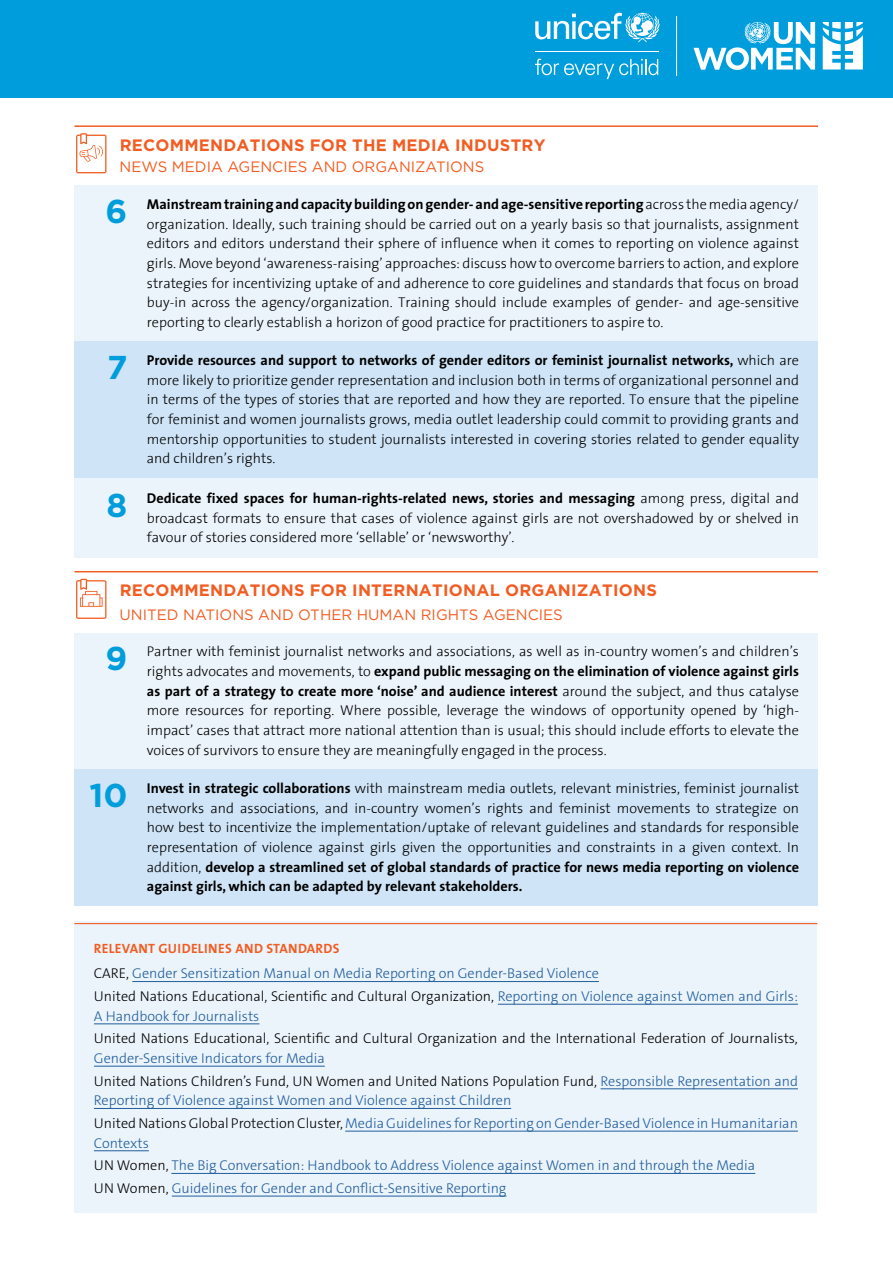
<style>
.page{position:relative;width:893px;height:1263px;background:#fff}
.page>*{position:absolute;margin:0;border:0;box-sizing:border-box;transform-origin:0 0}
.t1{font:700 33px "Gotham";color:#009ddc}
.t2{font:700 16.5px "Gotham";letter-spacing:.015em;color:#f15d22}
.t3{font:15px "Gotham";color:#f15d22}
.t4{font:300 14.25px/19.6px "The Sans";color:#000;text-align:justify}
.t5{font:300 14.25px/22.6px "The Sans C4 s";color:#215e9e}
.t6{font:300 14.25px/22.6px "The Sans C4 s";color:#000}
.t7{font:700 13.5px "The Sans";letter-spacing:.02em;color:#f15d22}
.s1{font-weight:700}
.s2{color:#000}
.s3{color:#215e9e}
</style>
<div class="page">
<div style="left:0;top:0;width:893px;height:98px;background:#009ddc"></div>
<div style="left:74px;top:185px;width:744px;height:168px;background:#ecf4fb"></div>
<div style="left:74px;top:475px;width:744px;height:82px;background:#ecf4fb"></div>
<div style="left:74px;top:341px;width:744px;height:137px;background:#cfe4f6"></div>
<hr style="left:74px;top:125px;width:744px;height:2px;background:#f15d22">
<div style="left:74px;top:633px;width:744px;height:145px;background:#ecf4fb"></div>
<div style="left:74px;top:769px;width:744px;height:137px;background:#cfe4f6"></div>
<hr style="left:74px;top:571px;width:744px;height:1px;background:#f15d22">
<div style="left:74px;top:921px;width:743px;height:291px;background:#ecf4fb"></div>
<hr style="left:74px;top:923px;width:743px;height:1px;background:#f15d22">
<hr style="left:132px;top:981px;width:467px;height:1px;background:#215e9e">
<hr style="left:498px;top:1004px;width:300px;height:1px;background:#215e9e">
<hr style="left:94px;top:1023px;width:165px;height:1px;background:#215e9e">
<hr style="left:94px;top:1066px;width:231px;height:1px;background:#215e9e">
<hr style="left:601px;top:1088px;width:197px;height:1px;background:#215e9e">
<hr style="left:94px;top:1108px;width:417px;height:1px;background:#215e9e">
<hr style="left:345px;top:1131px;width:453px;height:1px;background:#215e9e">
<hr style="left:94px;top:1150px;width:55px;height:1px;background:#215e9e">
<hr style="left:171px;top:1173px;width:584px;height:1px;background:#215e9e">
<hr style="left:172px;top:1196px;width:334px;height:1px;background:#215e9e">
<hr style="left:676px;top:16px;width:1px;height:60px;background:#fff">
<svg style="left:693px;top:22px;width:122px;height:48px"></svg>
<svg style="left:823px;top:22px;width:40px;height:47px"></svg>
<svg style="left:535px;top:13px;width:125px;height:29px"></svg>
<hr style="left:535px;top:51px;width:123px;height:1px;background:#fff">
<svg style="left:535px;top:59px;width:123px;height:20px"></svg>
<svg style="left:76px;top:133px;width:30px;height:40px"></svg>
<svg style="left:76px;top:579px;width:30px;height:40px"></svg>
<p class="t2" style="left:120px;top:136px;width:427px">RECOMMENDATIONS FOR THE MEDIA INDUSTRY</p>
<p class="t3" style="left:120px;top:157px;width:366px">NEWS MEDIA AGENCIES AND ORGANIZATIONS</p>
<h1 class="t1" style="left:106px;top:192px;width:23px">6</h1>
<p class="t4" style="left:147px;top:194px;width:654px"><span class="s1">Mainstream training and capacity building on gender- and age-sensitive reporting</span> across the media agency/ organization. Ideally, such training should be carried out on a yearly basis so that journalists, assignment editors and editors understand their sphere of influence when it comes to reporting on violence against girls. Move beyond ‘awareness-raising’ approaches: discuss how to overcome barriers to action, and explore strategies for incentivizing uptake of and adherence to core guidelines and standards that focus on broad buy-in across the agency/organization. Training should include examples of gender- and age-sensitive reporting to clearly establish a horizon of good practice for practitioners to aspire to.</p>
<h1 class="t1" style="left:107px;top:348px;width:22px">7</h1>
<p class="t4" style="left:147px;top:350px;width:654px"><span class="s1">Provide resources and support to networks of gender editors or feminist journalist networks,</span> which are more likely to prioritize gender representation and inclusion both in terms of organizational personnel and in terms of the types of stories that are reported and how they are reported. To ensure that the pipeline for feminist and women journalists grows, media outlet leadership could commit to providing grants and mentorship opportunities to student journalists interested in covering stories related to gender equality and children’s rights.</p>
<h1 class="t1" style="left:107px;top:486px;width:22px">8</h1>
<p class="t4" style="left:147px;top:488px;width:654px"><span class="s1">Dedicate fixed spaces for human-rights-related news, stories and messaging</span> among press, digital and broadcast formats to ensure that cases of violence against girls are not overshadowed by or shelved in favour of stories considered more ‘sellable’ or ‘newsworthy’.</p>
<p class="t2" style="left:120px;top:581px;width:539px">RECOMMENDATIONS FOR INTERNATIONAL ORGANIZATIONS</p>
<p class="t3" style="left:120px;top:606px;width:445px">UNITED NATIONS AND OTHER HUMAN RIGHTS AGENCIES</p>
<h1 class="t1" style="left:106px;top:639px;width:23px">9</h1>
<h1 class="t1" style="left:89px;top:776px;width:40px">10</h1>
<p class="t4" style="left:147px;top:641px;width:654px">Partner with feminist journalist networks and associations, as well as in-country women’s and children’s rights advocates and movements, to <span class="s1">expand public messaging on the elimination of violence against girls as part of a strategy to create more ‘noise’ and audience interest</span> around the subject, and thus catalyse more resources for reporting. Where possible, leverage the windows of opportunity opened by ‘high&shy;impact’ cases that attract more national attention than is usual; this should include efforts to elevate the voices of survivors to ensure they are meaningfully engaged in the process.</p>
<p class="t4" style="left:147px;top:778px;width:654px"><span class="s1">Invest in strategic collaborations</span> with mainstream media outlets, relevant ministries, feminist journalist networks and associations, and in-country women’s rights and feminist movements to strategize on how best to incentivize the implementation/uptake of relevant guidelines and standards for responsible representation of violence against girls given the opportunities and constraints in a given context. In addition, <span class="s1">develop a streamlined set of global standards of practice for news media reporting on violence against girls, which can be adapted by relevant stakeholders.</span></p>
<p class="t7" style="left:94px;top:937px;width:247px">RELEVANT GUIDELINES AND STANDARDS</p>
<p class="t5" style="left:94px;top:962px;width:705px"><span class="s2">CARE,</span> Gender Sensitization Manual on Media Reporting on Gender-Based Violence<br><span class="s2">United Nations Educational, Scientific and Cultural Organization,</span> Reporting on Violence against Women and Girls:</p>
<p class="t5" style="left:94px;top:1004px;width:167px">A Handbook for Journalists</p>
<p class="t6" style="left:94px;top:1027px;width:705px">United Nations Educational, Scientific and Cultural Organization and the International Federation of Journalists,</p>
<p class="t6" style="left:94px;top:1047px;width:705px"><span class="s3">Gender-Sensitive Indicators for Media<br></span>United Nations Children’s Fund, UN Women and United Nations Population Fund, <span class="s3">Responsible Representation and</span></p>
<p class="t5" style="left:94px;top:1089px;width:705px">Reporting of Violence against Women and Violence against Children<br><span class="s2">United Nations Global Protection Cluster,</span> Media Guidelines for Reporting on Gender-Based Violence in Humanitarian</p>
<p class="t5" style="left:94px;top:1131px;width:663px">Contexts<br><span class="s2">UN Women,</span> The Big Conversation: Handbook to Address Violence against Women in and through the Media<br><span class="s2">UN Women,</span> Guidelines for Gender and Conflict-Sensitive Reporting</p>
</div>
